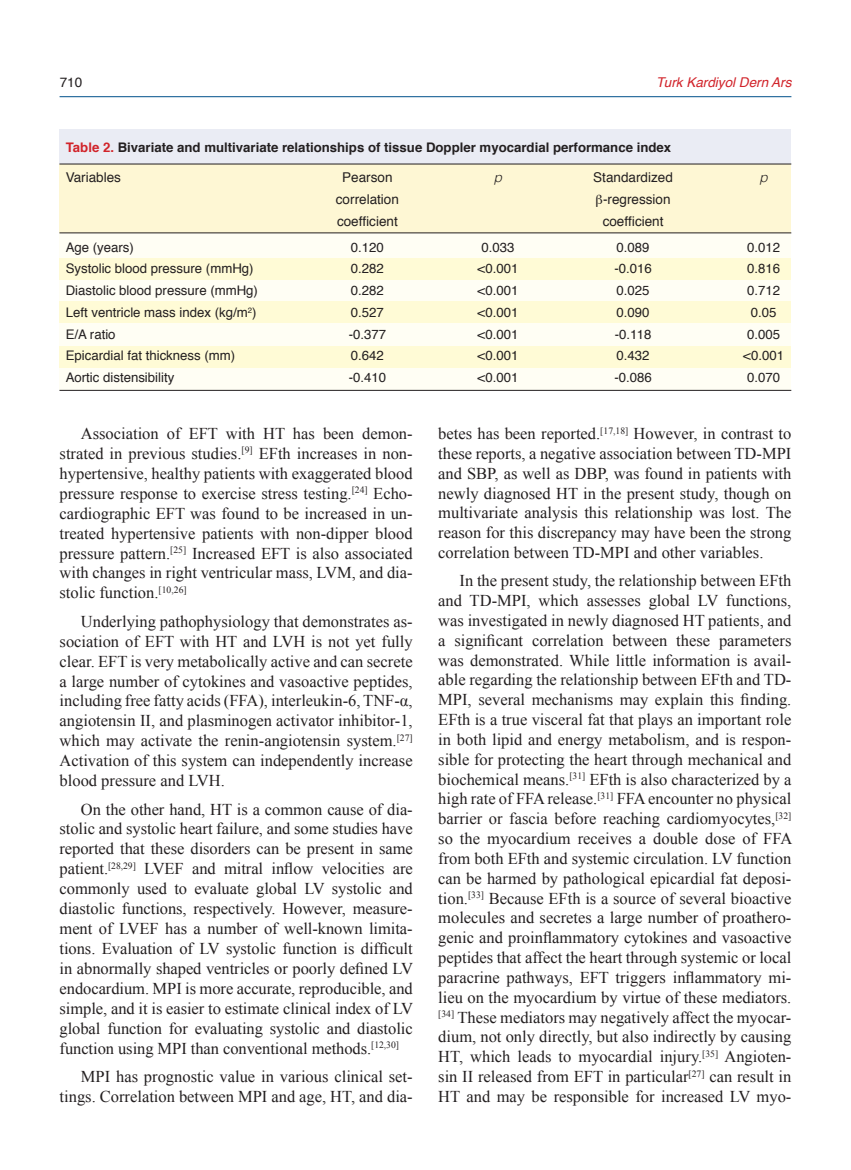
<style>
.page{position:relative;width:851px;height:1170px;background:#fff}
.page>*{position:absolute;margin:0;border:0;box-sizing:border-box;transform-origin:0 0}
.t1{font:16.5px/19.8px "Times New Roman";color:#231f20;text-align:justify}
.t2{font:13.5px "Helvetica";color:#231f20}
.t3{font:italic 13.5px "Helvetica";color:#d1232a}
.t4{font:italic 300 13.5px "Helvetica";color:#231f20}
.t5{font:13.2px "Helvetica";color:#231f20}
.t6{font:700 13.2px "Helvetica";color:#231f20}
.s1{color:#d1232a}
</style>
<div class="page">
<div style="left:59px;top:130px;width:732px;height:34px;background:#eaecf4"></div>
<div style="left:59px;top:190px;width:732px;height:200px;background:#fffef4"></div>
<div style="left:59px;top:164px;width:732px;height:69px;background:#fef7d4"></div>
<div style="left:59px;top:258px;width:732px;height:22px;background:#fffbd6"></div>
<div style="left:59px;top:301px;width:732px;height:22px;background:#fffbd6"></div>
<div style="left:59px;top:346px;width:732px;height:21px;background:#fffbd6"></div>
<hr style="left:59px;top:164px;width:732px;height:1px;background:#231f20">
<hr style="left:59px;top:232px;width:732px;height:1px;background:#231f20">
<hr style="left:59px;top:390px;width:732px;height:1px;background:#231f20">
<hr style="left:60px;top:96px;width:731px;height:1px;background:#01508b">
<p class="t2" style="left:60px;top:73px;width:24px">710</p>
<p class="t3" style="left:656px;top:71px;width:137px">Turk Kardiyol Dern Ars</p>
<p class="t6" style="left:66px;top:138px;width:606px"><span class="s1">Table 2.</span> Bivariate and multivariate relationships of tissue Doppler myocardial performance index</p>
<p class="t2" style="left:66px;top:168px;width:57px">Variables</p>
<p class="t2" style="left:342px;top:168px;width:52px">Pearson</p>
<p class="t4" style="left:494px;top:169px;width:10px">p</p>
<p class="t2" style="left:593px;top:168px;width:81px">Standardized</p>
<p class="t4" style="left:759px;top:169px;width:10px">p</p>
<p class="t2" style="left:336px;top:190px;width:65px">correlation</p>
<p class="t2" style="left:603px;top:190px;width:69px">-regression</p>
<p class="t2" style="left:337px;top:212px;width:62px">coefficient</p>
<p class="t2" style="left:602px;top:212px;width:62px">coefficient</p>
<p class="t5" style="left:66px;top:238px;width:70px">Age (years)</p>
<p class="t5" style="left:351px;top:238px;width:35px">0.120</p>
<p class="t5" style="left:481px;top:238px;width:35px">0.033</p>
<p class="t5" style="left:616px;top:238px;width:35px">0.089</p>
<p class="t5" style="left:747px;top:238px;width:35px">0.012</p>
<p class="t5" style="left:66px;top:260px;width:189px">Systolic blood pressure (mmHg)</p>
<p class="t5" style="left:351px;top:260px;width:35px">0.282</p>
<p class="t5" style="left:477px;top:260px;width:42px">&lt;0.001</p>
<p class="t5" style="left:614px;top:260px;width:39px">-0.016</p>
<p class="t5" style="left:747px;top:260px;width:35px">0.816</p>
<p class="t5" style="left:66px;top:281px;width:194px">Diastolic blood pressure (mmHg)</p>
<p class="t5" style="left:351px;top:281px;width:35px">0.282</p>
<p class="t5" style="left:477px;top:281px;width:42px">&lt;0.001</p>
<p class="t5" style="left:616px;top:281px;width:35px">0.025</p>
<p class="t5" style="left:747px;top:281px;width:35px">0.712</p>
<p class="t5" style="left:66px;top:303px;width:192px">Left ventricle mass index (kg/m<sup>2</sup>)</p>
<p class="t5" style="left:351px;top:303px;width:35px">0.527</p>
<p class="t5" style="left:477px;top:303px;width:42px">&lt;0.001</p>
<p class="t5" style="left:616px;top:303px;width:35px">0.090</p>
<p class="t5" style="left:750px;top:303px;width:27px">0.05</p>
<p class="t5" style="left:66px;top:325px;width:51px">E/A ratio</p>
<p class="t5" style="left:348px;top:325px;width:39px">-0.377</p>
<p class="t5" style="left:477px;top:325px;width:42px">&lt;0.001</p>
<p class="t5" style="left:614px;top:325px;width:38px">-0.118</p>
<p class="t5" style="left:747px;top:325px;width:35px">0.005</p>
<p class="t5" style="left:66px;top:347px;width:171px">Epicardial fat thickness (mm)</p>
<p class="t5" style="left:351px;top:347px;width:35px">0.642</p>
<p class="t5" style="left:477px;top:347px;width:42px">&lt;0.001</p>
<p class="t5" style="left:616px;top:347px;width:35px">0.432</p>
<p class="t5" style="left:743px;top:347px;width:42px">&lt;0.001</p>
<p class="t5" style="left:66px;top:368px;width:110px">Aortic distensibility</p>
<p class="t5" style="left:348px;top:368px;width:39px">-0.410</p>
<p class="t5" style="left:477px;top:368px;width:42px">&lt;0.001</p>
<p class="t5" style="left:614px;top:368px;width:39px">-0.086</p>
<p class="t5" style="left:747px;top:368px;width:35px">0.070</p>
<p class="t1" style="left:60px;top:423px;width:354px;text-indent:21px">Association of EFT with HT has been demon&shy;strated in previous studies.<sup>[9]</sup> EFth increases in non&shy;hypertensive, healthy patients with exaggerated blood pressure response to exercise stress testing.<sup>[24]</sup> Echo&shy;cardiographic EFT was found to be increased in un&shy;treated hypertensive patients with non-dipper blood pressure pattern.<sup>[25]</sup> Increased EFT is also associated with changes in right ventricular mass, LVM, and dia&shy;stolic function.<sup>[10,26]</sup></p>
<p class="t1" style="left:60px;top:611px;width:354px;text-indent:21px">Underlying pathophysiology that demonstrates as&shy;sociation of EFT with HT and LVH is not yet fully clear. EFT is very metabolically active and can secrete a large number of cytokines and vasoactive peptides, including free fatty acids (FFA), interleukin-6, TNF-α, angiotensin II, and plasminogen activator inhibitor-1, which may activate the renin-angiotensin system.<sup>[27] </sup>Activation of this system can independently increase blood pressure and LVH.</p>
<p class="t1" style="left:60px;top:798px;width:355px;text-indent:21px">On the other hand, HT is a common cause of dia&shy;stolic and systolic heart failure, and some studies have reported that these disorders can be present in same patient.<sup>[28,29]</sup> LVEF and mitral inflow velocities are commonly used to evaluate global LV systolic and diastolic functions, respectively. However, measure&shy;ment of LVEF has a number of well-known limita&shy;tions. Evaluation of LV systolic function is difficult in abnormally shaped ventricles or poorly defined LV endocardium. MPI is more accurate, reproducible, and simple, and it is easier to estimate clinical index of LV global function for evaluating systolic and diastolic function using MPI than conventional methods.<sup>[12,30]</sup></p>
<p class="t1" style="left:60px;top:1066px;width:354px;text-align:right">MPI has prognostic value in various clinical set&shy;tings. Correlation between MPI and age, HT, and dia-</p>
<p class="t1" style="left:438px;top:423px;width:354px">betes has been reported.<sup>[17,18]</sup> However, in contrast to these reports, a negative association between TD-MPI and SBP, as well as DBP, was found in patients with newly diagnosed HT in the present study, though on multivariate analysis this relationship was lost. The reason for this discrepancy may have been the strong correlation between TD-MPI and other variables.</p>
<p class="t1" style="left:438px;top:570px;width:355px;text-indent:21px">In the present study, the relationship between EFth and TD-MPI, which assesses global LV functions, was investigated in newly diagnosed HT patients, and a significant correlation between these parameters was demonstrated. While little information is avail&shy;able regarding the relationship between EFth and TD-MPI, several mechanisms may explain this finding.<br>EFth is a true visceral fat that plays an important role in both lipid and energy metabolism, and is respon&shy;sible for protecting the heart through mechanical and biochemical means.<sup>[31]</sup> EFth is also characterized by a high rate of FFA release.<sup>[31]</sup> FFA encounter no physical barrier or fascia before reaching cardiomyocytes,<sup>[32] </sup>so the myocardium receives a double dose of FFA from both EFth and systemic circulation. LV function can be harmed by pathological epicardial fat deposi&shy;tion.<sup>[33]</sup> Because EFth is a source of several bioactive molecules and secretes a large number of proathero&shy;genic and proinflammatory cytokines and vasoactive peptides that affect the heart through systemic or local paracrine pathways, EFT triggers inflammatory mi&shy;lieu on the myocardium by virtue of these mediators. <sup>[34]</sup> These mediators may negatively affect the myocar&shy;dium, not only directly, but also indirectly by causing HT, which leads to myocardial injury.<sup>[35]</sup> Angioten&shy;sin II released from EFT in particular<sup>[27]</sup> can result in HT and may be responsible for increased LV myo-</p>
</div>
